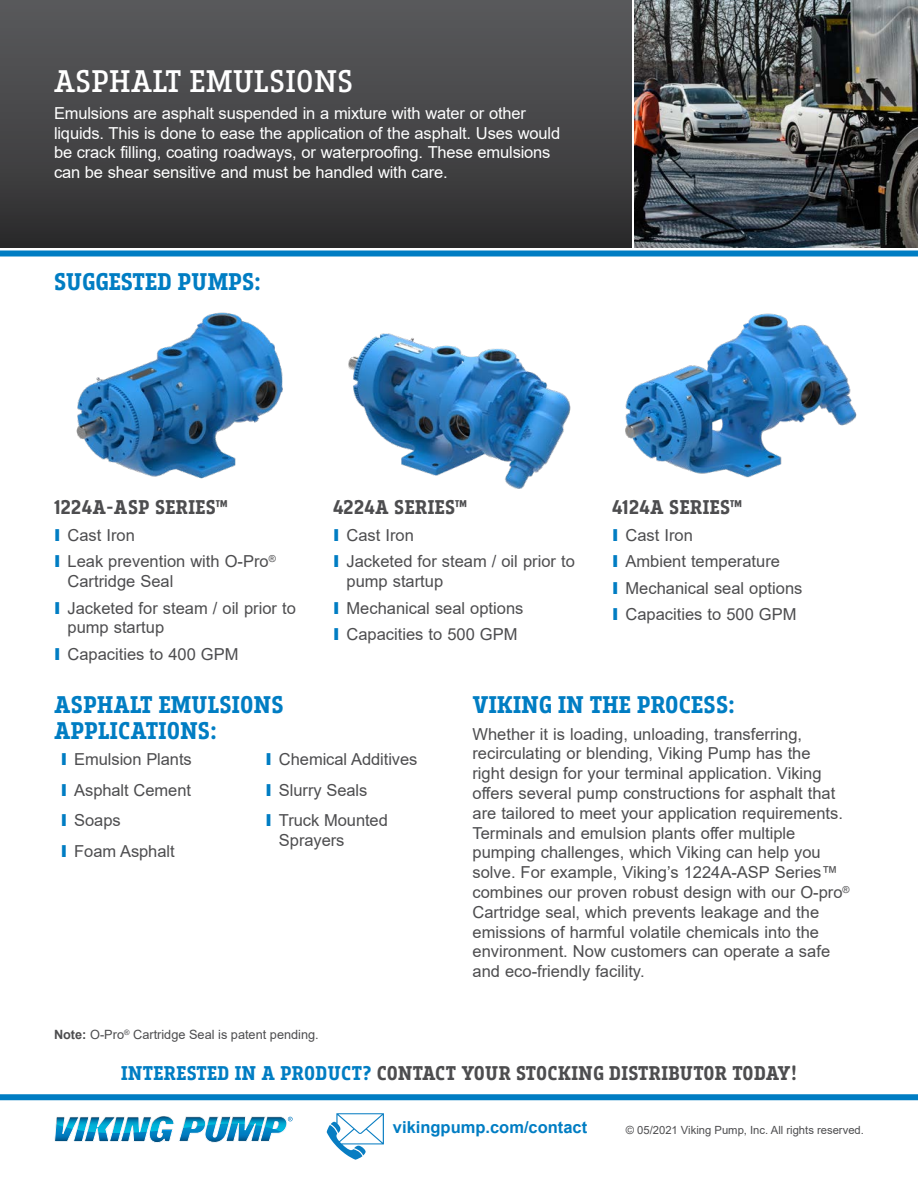
<style>
.page{position:relative;width:918px;height:1188px;background:#fff}
.page>*{position:absolute;margin:0;border:0;box-sizing:border-box;transform-origin:0 0}
.t1{font:33px "Breakers Slab";letter-spacing:.02em;color:#fff}
.t2{font:700 25.5px/25.5px "Breakers Slab";letter-spacing:.01em;color:#007dc3}
.t3{font:700 21px "Breakers Slab";letter-spacing:.02em;color:#4d4d4f}
.t4{font:16.5px/19.8px "Arial";color:#4d4d4f}
.t5{font:16.5px/19.8px "Arial";letter-spacing:-.01em;color:#fff}
.t6{font:700 16.5px "Arial";color:#007dc3}
.t7{font:12.75px "Arial";color:#4d4d4f}
.t8{font:11.25px "Arial";color:#4d4d4f}
.s1{font-weight:900;color:#007dc3}
.s2{font-weight:700}
.s3{color:#007dc3}
</style>
<div class="page">
<div style="left:0;top:250px;width:918px;height:6px;background:#007dc3"></div>
<div style="left:0;top:1094px;width:918px;height:6px;background:#007dc3"></div>
<div style="left:0;top:0;width:632px;height:248px;background:linear-gradient(to bottom,#5b5c5e,#2e2e2f)"></div>
<svg style="left:54px;top:1116px;width:239px;height:27px"></svg>
<svg style="left:327px;top:1113px;width:57px;height:47px"></svg>
<img style="left:634px;top:0;width:284px;height:248px">
<img style="left:348px;top:333px;width:223px;height:156px">
<img style="left:76px;top:312px;width:207px;height:167px">
<img style="left:625px;top:313px;width:232px;height:165px">
<h1 class="t1" style="left:54px;top:62px;width:301px">ASPHALT EMULSIONS</h1>
<p class="t5" style="left:54px;top:103px;width:508px">Emulsions are asphalt suspended in a mixture with water or other liquids. This is done to ease the application of the asphalt. Uses would be crack filling, coating roadways, or waterproofing. These emulsions can be shear sensitive and must be handled with care.</p>
<h2 class="t2" style="left:54px;top:270px;width:208px">SUGGESTED PUMPS:</h2>
<p class="t3" style="left:54px;top:495px;width:175px">1224A-ASP SERIES™</p>
<p class="t4" style="left:54px;top:522px;width:223px;line-height:26.5px"><span class="s1">I</span> Cast Iron<br><span class="s1">I</span> Leak prevention with O-Pro<sup>®</sup></p>
<p class="t4" style="left:54px;top:568px;width:243px;line-height:26.5px;text-indent:13px">Cartridge Seal<br><span class="s1">I</span> Jacketed for steam / oil prior to</p>
<p class="t4" style="left:54px;top:614px;width:186px;line-height:26.5px;text-indent:13px">pump startup<br><span class="s1">I</span> Capacities to 400 GPM</p>
<p class="t3" style="left:333px;top:495px;width:135px">4224A SERIES™</p>
<p class="t4" style="left:333px;top:522px;width:243px;line-height:26.5px"><span class="s1">I</span> Cast Iron<br><span class="s1">I</span> Jacketed for steam / oil prior to</p>
<p class="t4" style="left:333px;top:568px;width:192px;line-height:26.5px;text-indent:13px">pump startup<br><span class="s1">I</span> Mechanical seal options<br><span class="s1">I</span> Capacities to 500 GPM</p>
<p class="t3" style="left:612px;top:495px;width:131px">4124A SERIES™</p>
<p class="t4" style="left:612px;top:522px;width:192px;line-height:26.5px"><span class="s1">I</span> Cast Iron<br><span class="s1">I</span> Ambient temperature<br><span class="s1">I</span> Mechanical seal options<br><span class="s1">I</span> Capacities to 500 GPM</p>
<h2 class="t2" style="left:54px;top:693px;width:231px">ASPHALT EMULSIONS<br>APPLICATIONS:</h2>
<p class="t4" style="left:61px;top:744px;width:133px;line-height:30.6px"><span class="s1">I</span> Emulsion Plants<br><span class="s1">I</span> Asphalt Cement<br><span class="s1">I</span> Soaps<br><span class="s1">I</span> Foam Asphalt</p>
<p class="t4" style="left:266px;top:744px;width:153px;line-height:30.6px"><span class="s1">I</span> Chemical Additives<br><span class="s1">I</span> Slurry Seals<br><span class="s1">I</span> Truck Mounted</p>
<p class="t4" style="left:279px;top:830px;width:67px">Sprayers</p>
<p class="t7" style="left:54px;top:1026px;width:266px"><span class="s2">Note:</span> O-Pro<sup>®</sup> Cartridge Seal is patent pending.</p>
<h2 class="t2" style="left:472px;top:693px;width:264px">VIKING IN THE PROCESS:</h2>
<p class="t4" style="left:472px;top:724px;width:379px">Whether it is loading, unloading, transferring, recirculating or blending, Viking Pump has the<br>right design for your terminal application. Viking offers several pump constructions for asphalt that are tailored to meet your application requirements.<br>Terminals and emulsion plants offer multiple pumping challenges, which Viking can help you solve. For example, Viking’s 1224A-ASP Series™ combines our proven robust design with our O-pro<sup>® </sup>Cartridge seal, which prevents leakage and the emissions of harmful volatile chemicals into the environment. Now customers can operate a safe and eco-friendly facility.</p>
<p class="t3" style="left:121px;top:1061px;width:677px"><span class="s3">INTERESTED IN A PRODUCT?</span> CONTACT YOUR STOCKING DISTRIBUTOR TODAY!</p>
<p class="t6" style="left:393px;top:1116px;width:196px">vikingpump.com/contact</p>
<p class="t8" style="left:626px;top:1122px;width:240px">© 05/2021 Viking Pump, Inc. All rights reserved.</p>
</div>
